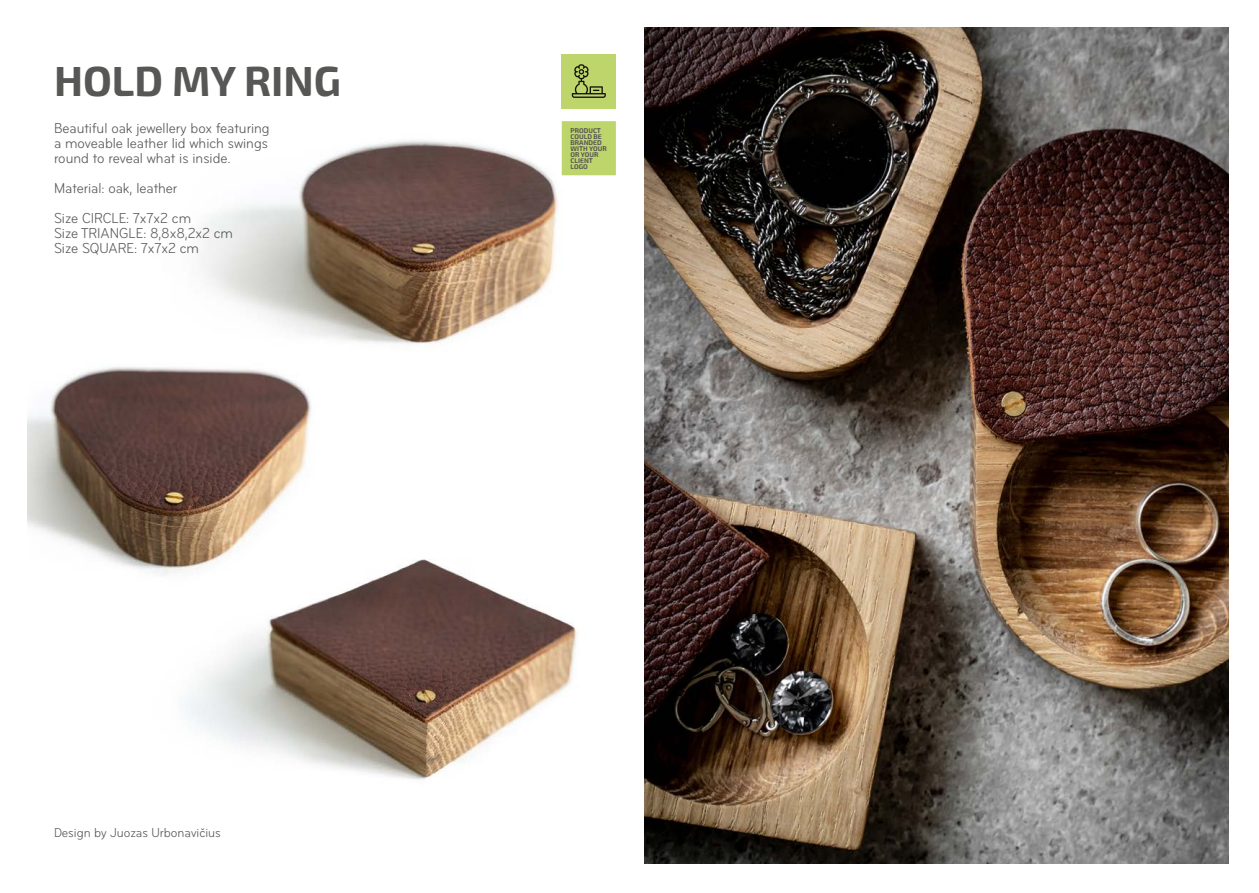
<style>
.page{position:relative;width:1259px;height:893px;background:#fff}
.page>*{position:absolute;margin:0;border:0;box-sizing:border-box;transform-origin:0 0}
.t1{font:700 42px "Exo 2";color:#575756}
.t2{font:condensed 15px/15px "Bryant";color:#575756}
.t3{font:condensed 13.5px "Bryant";color:#575756}
.t4{font:700 6.75px/6px "Exo 2";color:#575756}
</style>
<div class="page">
<img style="left:27px;top:54px;width:589px;height:726px">
<div style="left:562px;top:54px;width:54px;height:54px;background:#bed56b"></div>
<svg style="left:572px;top:64px;width:34px;height:34px"></svg>
<img style="left:644px;top:27px;width:585px;height:837px">
<div style="left:562px;top:121px;width:54px;height:54px;background:#bed56b"></div>
<h1 class="t1" style="left:54px;top:52px;width:288px">HOLD MY RING</h1>
<p class="t2" style="left:54px;top:121px;width:217px;text-align:justify">Beautiful oak jewellery box featuring a moveable leather lid which swings round to reveal what is inside.</p>
<p class="t2" style="left:54px;top:173px;width:139px;line-height:30px">Material: oak, leather<br>Size CIRCLE: 7x7x2 cm</p>
<p class="t2" style="left:54px;top:226px;width:181px">Size TRIANGLE: 8,8x8,2x2 cm<br>Size SQUARE: 7x7x2 cm</p>
<p class="t3" style="left:54px;top:825px;width:168px">Design by Juozas Urbonavičius</p>
<p class="t4" style="left:570px;top:128px;width:38px">PRODUCT<br>COULD BE<br>BRANDED<br>WITH YOUR<br>OR YOUR<br>CLIENT<br>LOGO</p>
</div>
